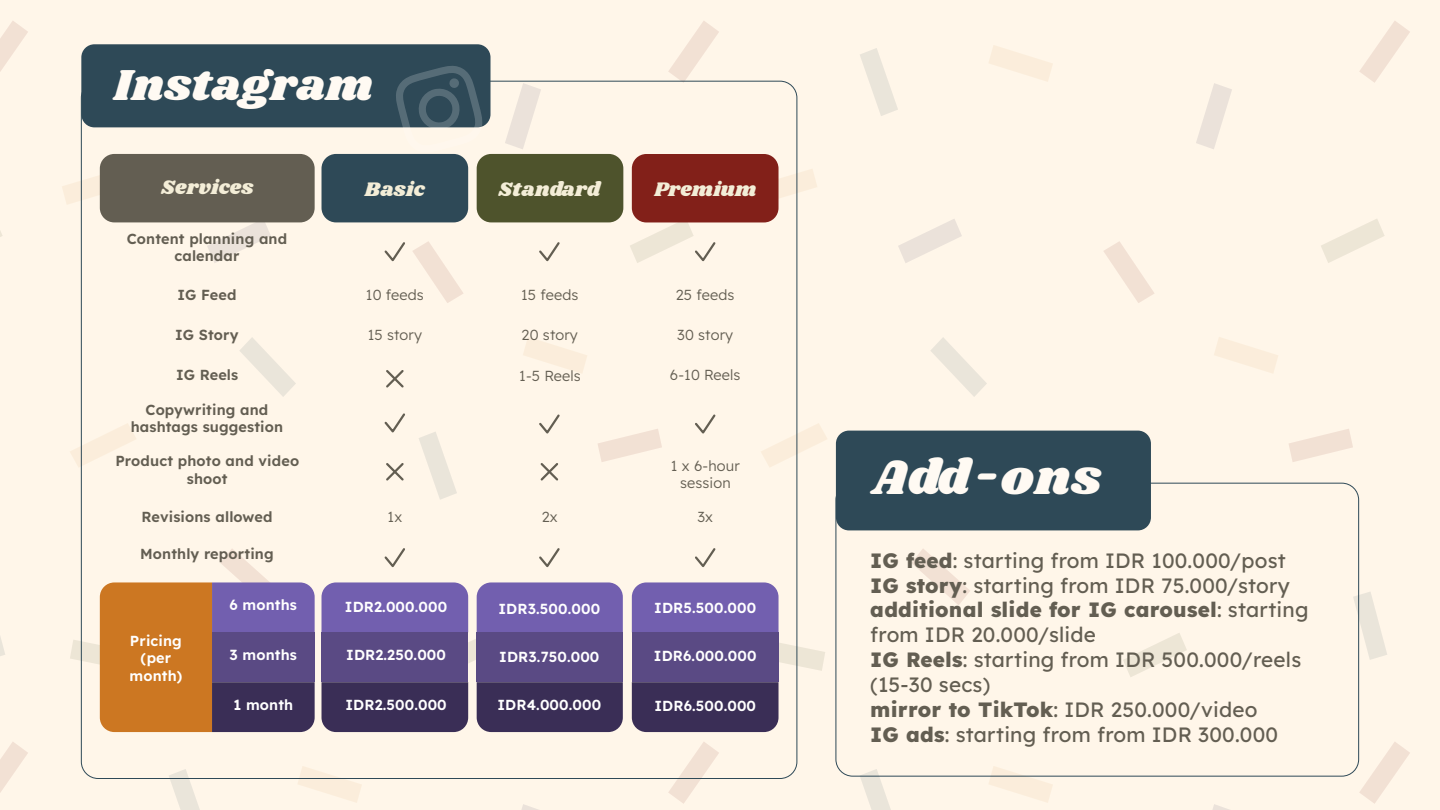
<style>
.page{position:relative;width:1440px;height:810px;background:#fff6e9}
.page>*{position:absolute;margin:0;border:0;box-sizing:border-box;transform-origin:0 0}
.t1{font:49.72px "Shrikhand";letter-spacing:.025em;color:#fffaf3}
.t2{font:44.92px "Shrikhand";letter-spacing:.01em;color:#fffaf3}
.t3{font:20.7px/24.8px "Lexend Deca";letter-spacing:.01em;color:#635e52}
.t4{font:20.33px "Shrikhand";letter-spacing:.01em;color:#f3edd7}
.t5{font:600 14.55px/17.5px "Lexend Deca";letter-spacing:.01em;color:#fff;text-align:center}
.t6{font:600 14.55px/17.5px "Lexend Deca";letter-spacing:.01em;color:#635e52;text-align:center}
.t7{font:300 14.55px/17.5px "Lexend Deca";letter-spacing:.01em;color:#635e52;text-align:center}
.s1{font-weight:800}
</style>
<div class="page">
<div style="left:81px;top:44px;width:410px;height:83px;background:#2e4957;border-radius:13px"></div>
<svg style="left:396px;top:66px;width:86px;height:62px"></svg>
<div style="left:100px;top:154px;width:215px;height:68px;background:#635e52;border-radius:15px"></div>
<div style="left:322px;top:154px;width:146px;height:68px;background:#2e4957;border-radius:15px"></div>
<div style="left:477px;top:154px;width:146px;height:68px;background:#4e532c;border-radius:15px"></div>
<div style="left:632px;top:154px;width:147px;height:68px;background:#822019;border-radius:15px"></div>
<div style="left:632px;top:582px;width:147px;height:50px;background:#725faf"></div>
<div style="left:477px;top:582px;width:146px;height:50px;background:#725faf"></div>
<div style="left:322px;top:582px;width:146px;height:50px;background:#725faf"></div>
<div style="left:632px;top:632px;width:147px;height:50px;background:#5a4a84"></div>
<div style="left:477px;top:632px;width:146px;height:50px;background:#5a4a84"></div>
<div style="left:322px;top:632px;width:146px;height:50px;background:#5a4a84"></div>
<div style="left:632px;top:682px;width:147px;height:50px;background:#3a2e56"></div>
<div style="left:477px;top:682px;width:146px;height:50px;background:#3a2e56"></div>
<div style="left:322px;top:682px;width:146px;height:50px;background:#3a2e56"></div>
<svg style="left:100px;top:582px;width:215px;height:150px;background:#956151"></svg>
<svg style="left:384px;top:242px;width:21px;height:20px"></svg>
<svg style="left:384px;top:413px;width:21px;height:20px"></svg>
<svg style="left:384px;top:548px;width:21px;height:20px"></svg>
<svg style="left:386px;top:370px;width:18px;height:18px"></svg>
<svg style="left:386px;top:463px;width:18px;height:18px"></svg>
<svg style="left:539px;top:242px;width:21px;height:20px"></svg>
<svg style="left:539px;top:414px;width:21px;height:20px"></svg>
<svg style="left:539px;top:548px;width:21px;height:20px"></svg>
<svg style="left:695px;top:242px;width:21px;height:20px"></svg>
<svg style="left:695px;top:414px;width:21px;height:20px"></svg>
<svg style="left:695px;top:548px;width:21px;height:19px"></svg>
<svg style="left:540px;top:463px;width:19px;height:18px"></svg>
<div style="left:836px;top:431px;width:315px;height:99px;background:#2e4957;border-radius:13px"></div>
<h2 class="t2" style="left:114px;top:54px;width:261px">Instagram</h2>
<p class="t4" style="left:161px;top:173px;width:94px">Services</p>
<p class="t4" style="left:365px;top:176px;width:61px">Basic</p>
<p class="t4" style="left:498px;top:176px;width:103px">Standard</p>
<p class="t4" style="left:654px;top:176px;width:104px">Premium</p>
<p class="t6" style="left:127px;top:229px;width:162px">Content planning and calendar</p>
<p class="t6" style="left:177px;top:285px;width:61px">IG Feed</p>
<p class="t6" style="left:175px;top:325px;width:65px">IG Story</p>
<p class="t6" style="left:176px;top:365px;width:64px">IG Reels</p>
<p class="t6" style="left:131px;top:400px;width:154px">Copywriting and hashtags suggestion</p>
<p class="t6" style="left:115px;top:452px;width:185px">Product photo and video shoot</p>
<p class="t6" style="left:142px;top:507px;width:132px">Revisions allowed</p>
<p class="t6" style="left:140px;top:544px;width:135px">Monthly reporting</p>
<p class="t5" style="left:129px;top:631px;width:54px">Pricing (per month)</p>
<p class="t5" style="left:230px;top:595px;width:69px">6 months</p>
<p class="t5" style="left:230px;top:645px;width:69px">3 months</p>
<p class="t5" style="left:233px;top:695px;width:61px">1 month</p>
<p class="t7" style="left:366px;top:285px;width:59px">10 feeds</p>
<p class="t7" style="left:368px;top:325px;width:56px">15 story</p>
<p class="t7" style="left:388px;top:507px;width:16px">1x</p>
<p class="t5" style="left:345px;top:597px;width:104px">IDR2.000.000</p>
<p class="t5" style="left:346px;top:645px;width:101px">IDR2.250.000</p>
<p class="t7" style="left:521px;top:285px;width:59px">15 feeds</p>
<p class="t7" style="left:522px;top:325px;width:58px">20 story</p>
<p class="t7" style="left:519px;top:366px;width:63px">1-5 Reels</p>
<p class="t7" style="left:542px;top:507px;width:17px">2x</p>
<p class="t5" style="left:499px;top:599px;width:103px">IDR3.500.000</p>
<p class="t5" style="left:499px;top:647px;width:102px">IDR3.750.000</p>
<p class="t5" style="left:345px;top:695px;width:103px">IDR2.500.000</p>
<p class="t5" style="left:497px;top:695px;width:105px">IDR4.000.000</p>
<p class="t7" style="left:676px;top:285px;width:60px">25 feeds</p>
<p class="t7" style="left:677px;top:325px;width:57px">30 story</p>
<p class="t7" style="left:670px;top:365px;width:72px">6-10 Reels</p>
<p class="t7" style="left:671px;top:456px;width:70px">1 x 6-hour session</p>
<p class="t7" style="left:697px;top:507px;width:17px">3x</p>
<p class="t5" style="left:654px;top:598px;width:103px">IDR5.500.000</p>
<p class="t5" style="left:654px;top:646px;width:104px">IDR6.000.000</p>
<p class="t5" style="left:654px;top:696px;width:103px">IDR6.500.000</p>
<h1 class="t1" style="left:872px;top:443px;width:231px">Add-ons</h1>
<p class="t3" style="left:870px;top:547px;width:440px"><span class="s1">IG feed</span>: starting from IDR 100.000/post <span class="s1">IG story</span>: starting from IDR 75.000/story <span class="s1">additional slide for IG carousel</span>: starting from IDR 20.000/slide<br><span class="s1">IG Reels</span>: starting from IDR 500.000/reels (15-30 secs)<br><span class="s1">mirror to TikTok</span>: IDR 250.000/video<br><span class="s1">IG ads</span>: starting from from IDR 300.000</p>
</div>
